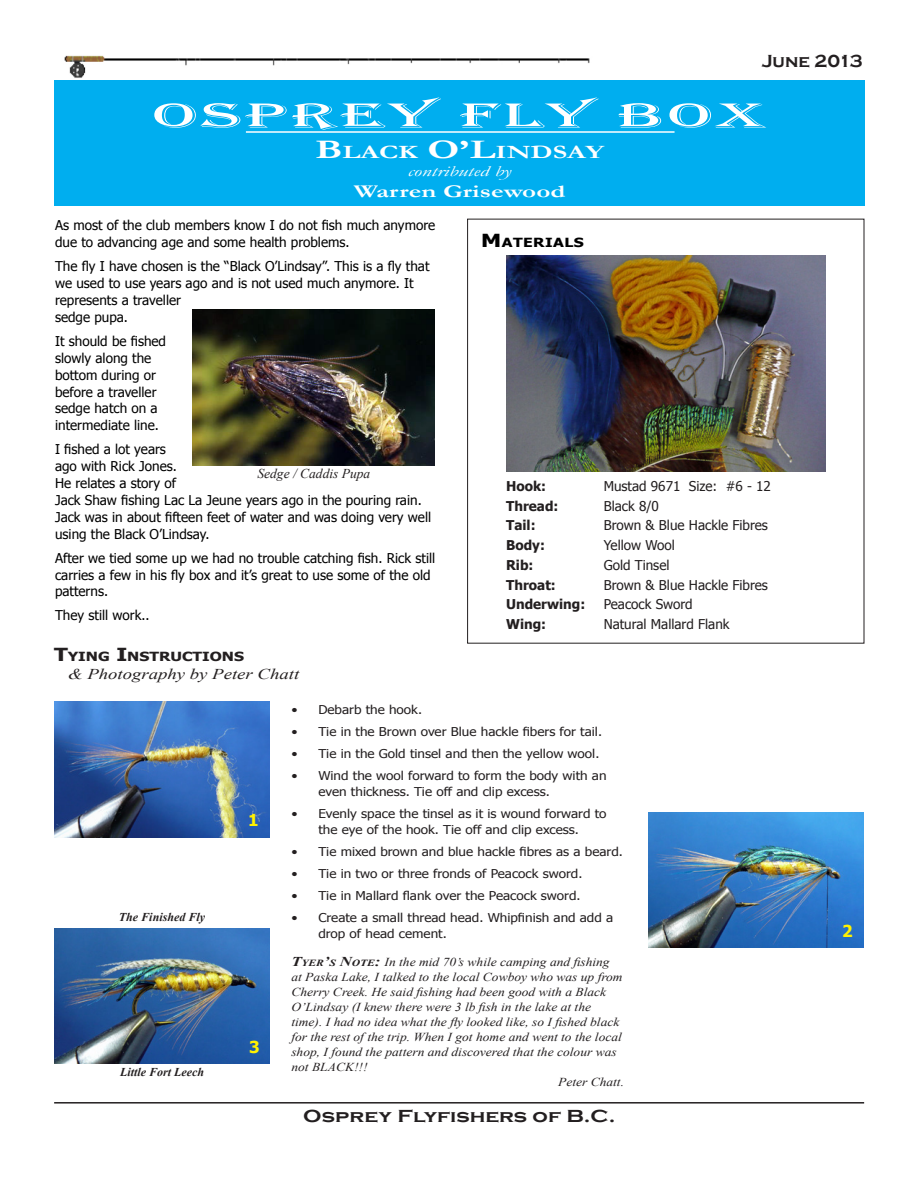
<style>
.page{position:relative;width:918px;height:1188px;background:#fff}
.page>*{position:absolute;margin:0;border:0;box-sizing:border-box;transform-origin:0 0}
.t1{font:36px "Algerian";letter-spacing:.05em;color:#fff;scale:2 1}
.t2{font:700 18.9px "Garamond";color:#fff;scale:1.5 1}
.t3{font:700 18px "Copperplate Gothic";color:#231f20;scale:1.2 1}
.t4{font:700 18px "Garamond";color:#fff;scale:1.5 1}
.t5{font:700 18px "Copperplate Gothic";color:#231f20}
.t6{font:700 16.5px "Tahoma";color:#fff101}
.t7{font:italic 15px "Times New Roman";color:#231f20;scale:1.25 1}
.t8{font:italic 15px "Garamond";color:#fff;scale:1.5 1}
.t9{font:13.5px/17px "Tahoma";color:#000}
.t10{font:13.5px "Tahoma";color:#231f20}
.t11{font:700 13.5px "Tahoma";color:#231f20}
.t12{font:italic 13.5px "Times New Roman";color:#231f20}
.t13{font:700 12.6px "Tahoma";color:#231f20;scale:1.25 1}
.t14{font:700 12.6px "Tahoma";letter-spacing:.03em;color:#000;scale:1.25 1}
.t15{font:12.15px/15.5px "Tahoma";color:#231f20;scale:1.11 1}
.t16{font:italic 12.15px/15px "Times New Roman";color:#231f20;scale:1.11 1}
.t17{font:italic 700 12px "Times New Roman";color:#231f20}
.s1{font-size:27px}
.s2{font-size:18px}
.s3{font-weight:700;font-size:13.5px}
.s4{font-weight:700;font-size:9.45px}
</style>
<div class="page">
<hr style="left:54px;top:1102px;width:810px;height:2px;background:#231f20">
<div style="left:55px;top:80px;width:810px;height:125px;background:#00aeef"></div>
<hr style="left:246px;top:131px;width:429px;height:2px;background:#fff">
<img style="left:64px;top:55px;width:526px;height:23px">
<img style="left:54px;top:702px;width:216px;height:135px">
<img style="left:648px;top:812px;width:216px;height:136px">
<img style="left:54px;top:928px;width:216px;height:136px">
<img style="left:193px;top:310px;width:241px;height:155px">
<img style="left:506px;top:255px;width:319px;height:216px">
<p class="t5" style="left:762px;top:51px;width:102px">June 2013</p>
<p class="t1" style="left:153px;top:96px;width:308px">OSPREY FLY BOX</p>
<p class="t2" style="left:315px;top:139px;width:194px"><span class="s1">B</span>LACK <span class="s1">O’L</span>INDSAY</p>
<p class="t8" style="left:408px;top:161px;width:71px">contributed by</p>
<p class="t4" style="left:354px;top:179px;width:142px">Warren Grisewood</p>
<p class="t14" style="left:481px;top:233px;width:84px"><span class="s2">M</span>ATERIALS</p>
<p class="t9" style="left:55px;top:216px;width:382px">As most of the club members know I do not fish much anymore due to advancing age and some health problems.</p>
<p class="t9" style="left:55px;top:257px;width:376px">The fly I have chosen is the “Black O’Lindsay”. This is a fly that we used to use years ago and is not used much anymore. It represents a traveller<br>sedge pupa.</p>
<p class="t9" style="left:55px;top:332px;width:113px">It should be fished slowly along the bottom during or before a traveller sedge hatch on a intermediate line.</p>
<p class="t9" style="left:55px;top:440px;width:378px">I fished a lot years<br>ago with Rick Jones.<br>He relates a story of<br>Jack Shaw fishing Lac La Jeune years ago in the pouring rain.<br>Jack was in about fifteen feet of water and was doing very well using the Black O’Lindsay.</p>
<p class="t9" style="left:55px;top:549px;width:382px">After we tied some up we had no trouble catching fish. Rick still carries a few in his fly box and it’s great to use some of the old patterns.</p>
<p class="t9" style="left:55px;top:606px;width:96px">They still work..</p>
<p class="t12" style="left:257px;top:464px;width:114px">Sedge / Caddis Pupa</p>
<p class="t11" style="left:506px;top:476px;width:42px">Hook:</p>
<p class="t10" style="left:604px;top:477px;width:169px">Mustad 9671 Size: #6 - 12</p>
<p class="t11" style="left:506px;top:496px;width:54px">Thread:</p>
<p class="t10" style="left:604px;top:497px;width:57px">Black 8/0</p>
<p class="t11" style="left:506px;top:516px;width:31px">Tail:</p>
<p class="t10" style="left:604px;top:516px;width:166px">Brown &amp; Blue Hackle Fibres</p>
<p class="t11" style="left:506px;top:536px;width:40px">Body:</p>
<p class="t10" style="left:604px;top:536px;width:73px">Yellow Wool</p>
<p class="t11" style="left:506px;top:555px;width:29px">Rib:</p>
<p class="t10" style="left:604px;top:556px;width:67px">Gold Tinsel</p>
<p class="t11" style="left:506px;top:575px;width:51px">Throat:</p>
<p class="t10" style="left:604px;top:576px;width:166px">Brown &amp; Blue Hackle Fibres</p>
<p class="t11" style="left:506px;top:595px;width:81px">Underwing:</p>
<p class="t10" style="left:604px;top:595px;width:91px">Peacock Sword</p>
<p class="t11" style="left:506px;top:615px;width:41px">Wing:</p>
<p class="t10" style="left:604px;top:615px;width:127px">Natural Mallard Flank</p>
<p class="t13" style="left:54px;top:648px;width:154px"><span class="s2">T</span>YING <span class="s2">I</span>NSTRUCTIONS</p>
<p class="t7" style="left:68px;top:664px;width:186px">&amp; Photography by Peter Chatt</p>
<p class="t17" style="left:119px;top:908px;width:88px">The Finished Fly</p>
<p class="t17" style="left:120px;top:1063px;width:85px">Little Fort Leech</p>
<p class="t6" style="left:248px;top:809px;width:12px">1</p>
<p class="t6" style="left:249px;top:1035px;width:12px">3</p>
<p class="t15" style="left:291px;top:701px;width:119px">• Debarb the hook.</p>
<p class="t15" style="left:291px;top:723px;width:281px">• Tie in the Brown over Blue hackle fibers for tail.</p>
<p class="t15" style="left:291px;top:746px;width:279px">• Tie in the Gold tinsel and then the yellow wool.</p>
<p class="t15" style="left:318px;top:768px;width:261px;text-indent:-27px">• Wind the wool forward to form the body with an even thickness. Tie off and clip excess.</p>
<p class="t15" style="left:291px;top:805px;width:285px;text-align:center">• Evenly space the tinsel as it is wound forward to the eye of the hook. Tie off and clip excess.</p>
<p class="t15" style="left:291px;top:843px;width:300px">• Tie mixed brown and blue hackle fibres as a beard.</p>
<p class="t15" style="left:291px;top:865px;width:264px">• Tie in two or three fronds of Peacock sword.</p>
<p class="t15" style="left:291px;top:887px;width:262px">• Tie in Mallard flank over the Peacock sword.</p>
<p class="t15" style="left:318px;top:910px;width:267px;text-indent:-27px">• Create a small thread head. Whipfinish and add a drop of head cement.</p>
<p class="t16" style="left:291px;top:954px;width:300px"><span class="s3">T</span><span class="s4">YER</span><span class="s3">’</span><span class="s4">S</span> <span class="s3">N</span><span class="s4">OTE</span><span class="s3">:</span> In the mid 70’s while camping and fishing at Paska Lake, I talked to the local Cowboy who was up from Cherry Creek. He said fishing had been good with a Black O’Lindsay (I knew there were 3 lb fish in the lake at the time). I had no idea what the fly looked like, so I fished black for the rest of the trip. When I got home and went to the local shop, I found the pattern and discovered that the colour was not BLACK!!!</p>
<p class="t16" style="left:558px;top:1074px;width:61px">Peter Chatt.</p>
<p class="t3" style="left:303px;top:1106px;width:262px">Osprey Flyfishers of B.C.</p>
<p class="t6" style="left:842px;top:919px;width:12px">2</p>
</div>
